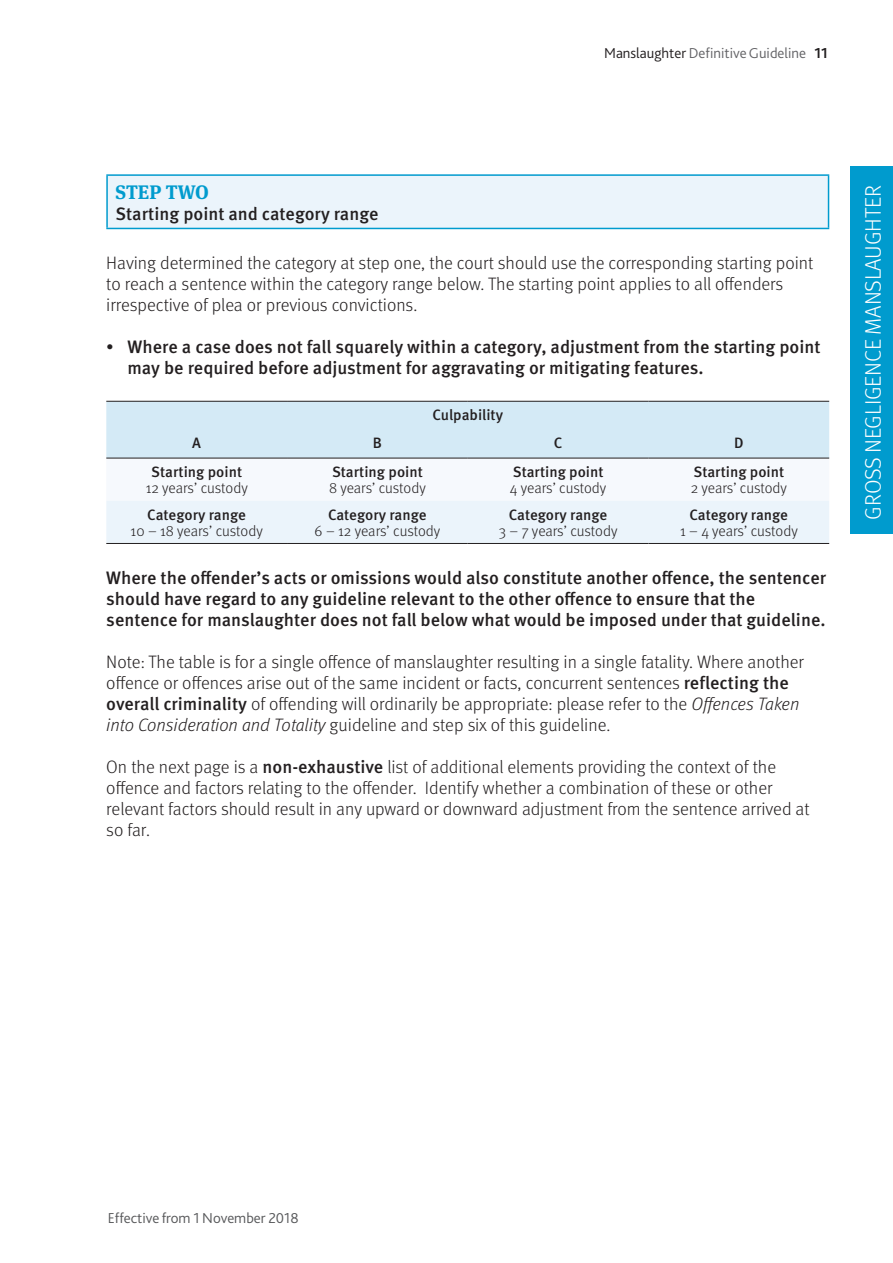
<style>
.page{position:relative;width:893px;height:1263px;background:#fff}
.page>*{position:absolute;margin:0;border:0;box-sizing:border-box;transform-origin:0 0}
.t1{font:300 22.5px "Meta OT";letter-spacing:-.005em;color:#fff}
.A_head{font:700 19.5px "Meta Serif OT";color:#009bce}
.body_text{font:300 18px/21px "Meta OT";color:#231f20}
.body_text-2{font:500 18px/21px "Meta OT";color:#231f20}
.table_text{font:300 15px "Meta OT";letter-spacing:-.005em;color:#231f20}
.table_text-2{font:500 15px "Meta OT";color:#231f20}
.t2{font:300 15px "Bliss 2";color:#636366}
.t3{font:300 15px "Bliss 2";color:#57585a}
.table_text_bold{font:500 15px "Meta OT";letter-spacing:-.005em;color:#231f20}
.s1{color:#231f20}
.s2{font-weight:700;color:#231f20}
.s3{font-weight:300}
.s4{font-weight:500}
.s5{font-style:italic}
</style>
<div class="page">
<div style="left:850px;top:166px;width:43px;height:368px;background:#009bce"></div>
<div style="left:107px;top:175px;width:721px;height:53px;background:#ebf4fb"></div>
<hr style="left:106px;top:176px;width:2px;height:52px;background:#009bce">
<hr style="left:106px;top:174px;width:723px;height:2px;background:#009bce">
<hr style="left:828px;top:176px;width:1px;height:52px;background:#009bce">
<hr style="left:106px;top:228px;width:723px;height:1px;background:#009bce">
<svg style="left:106px;top:402px;width:723px;height:141px"></svg>
<hr style="left:106px;top:401px;width:181px;height:1px;background:#231f20">
<hr style="left:287px;top:401px;width:181px;height:1px;background:#231f20">
<hr style="left:468px;top:401px;width:180px;height:1px;background:#231f20">
<hr style="left:648px;top:401px;width:181px;height:1px;background:#231f20">
<hr style="left:106px;top:458px;width:181px;height:1px;background:#231f20">
<hr style="left:287px;top:458px;width:181px;height:1px;background:#231f20">
<hr style="left:468px;top:458px;width:180px;height:1px;background:#231f20">
<hr style="left:648px;top:458px;width:181px;height:1px;background:#231f20">
<hr style="left:106px;top:543px;width:181px;height:1px;background:#231f20">
<hr style="left:287px;top:543px;width:181px;height:1px;background:#231f20">
<hr style="left:468px;top:543px;width:180px;height:1px;background:#231f20">
<hr style="left:648px;top:543px;width:181px;height:1px;background:#231f20">
<p class="t2" style="left:604px;top:43px;width:225px"><span class="s1">Manslaughter</span> Definitive Guideline <span class="s2">11</span></p>
<p class="A_head" style="left:116px;top:180px;width:95px">STEP TWO</p>
<p class="body_text-2" style="left:116px;top:204px;width:264px">Starting point and category range</p>
<p class="body_text" style="left:106px;top:253px;width:709px">Having determined the category at step one, the court should use the corresponding starting point to reach a sentence within the category range below. The starting point applies to all offenders irrespective of plea or previous convictions.</p>
<p class="body_text-2" style="left:128px;top:337px;width:695px;text-indent:-21px"><span class="s3">•</span> Where a case does not fall squarely within a category, adjustment from the starting point may be required before adjustment for aggravating or mitigating features.</p>
<p class="table_text_bold" style="left:432px;top:406px;width:72px">Culpability</p>
<p class="table_text-2" style="left:192px;top:434px;width:10px">A</p>
<p class="table_text-2" style="left:373px;top:434px;width:11px">B</p>
<p class="table_text-2" style="left:554px;top:434px;width:10px">C</p>
<p class="table_text-2" style="left:734px;top:434px;width:11px">D</p>
<p class="table_text-2" style="left:151px;top:463px;width:92px">Starting point</p>
<p class="table_text" style="left:146px;top:479px;width:104px">12 years’ custody</p>
<p class="table_text-2" style="left:332px;top:463px;width:92px">Starting point</p>
<p class="table_text" style="left:329px;top:479px;width:98px">8 years’ custody</p>
<p class="table_text-2" style="left:513px;top:463px;width:92px">Starting point</p>
<p class="table_text" style="left:510px;top:479px;width:98px">4 years’ custody</p>
<p class="table_text-2" style="left:693px;top:463px;width:92px">Starting point</p>
<p class="table_text" style="left:691px;top:479px;width:98px">2 years’ custody</p>
<p class="table_text-2" style="left:689px;top:506px;width:100px">Category range</p>
<p class="table_text" style="left:680px;top:522px;width:119px">1 – 4 years’ custody</p>
<p class="body_text-2" style="left:106px;top:568px;width:721px">Where the offender’s acts or omissions would also constitute another offence, the sentencer should have regard to any guideline relevant to the other offence to ensure that the sentence for manslaughter does not fall below what would be imposed under that guideline.</p>
<p class="body_text" style="left:106px;top:652px;width:699px">Note: The table is for a single offence of manslaughter resulting in a single fatality. Where another offence or offences arise out of the same incident or facts, concurrent sentences <span class="s4">reflecting the overall criminality</span> of offending will ordinarily be appropriate: please refer to the <span class="s5">Offences Taken into Consideration and Totality</span> guideline and step six of this guideline.</p>
<p class="body_text" style="left:106px;top:757px;width:705px">On the next page is a <span class="s4">non-exhaustive</span> list of additional elements providing the context of the offence and factors relating to the offender. Identify whether a combination of these or other relevant factors should result in any upward or downward adjustment from the sentence arrived at so far.</p>
<p class="table_text-2" style="left:147px;top:506px;width:100px">Category range</p>
<p class="table_text" style="left:131px;top:522px;width:134px">10 – 18 years’ custody</p>
<p class="table_text-2" style="left:328px;top:506px;width:100px">Category range</p>
<p class="table_text" style="left:315px;top:522px;width:127px">6 – 12 years’ custody</p>
<p class="table_text-2" style="left:509px;top:506px;width:100px">Category range</p>
<p class="table_text" style="left:499px;top:522px;width:120px">3 – 7 years’ custody</p>
<p class="t1" style="left:860px;top:520px;width:336px;rotate:-90deg">GROSS NEGLIGENCE MANSLAUGHTER</p>
<p class="t3" style="left:108px;top:1208px;width:192px">Effective from 1 November 2018</p>
</div>
